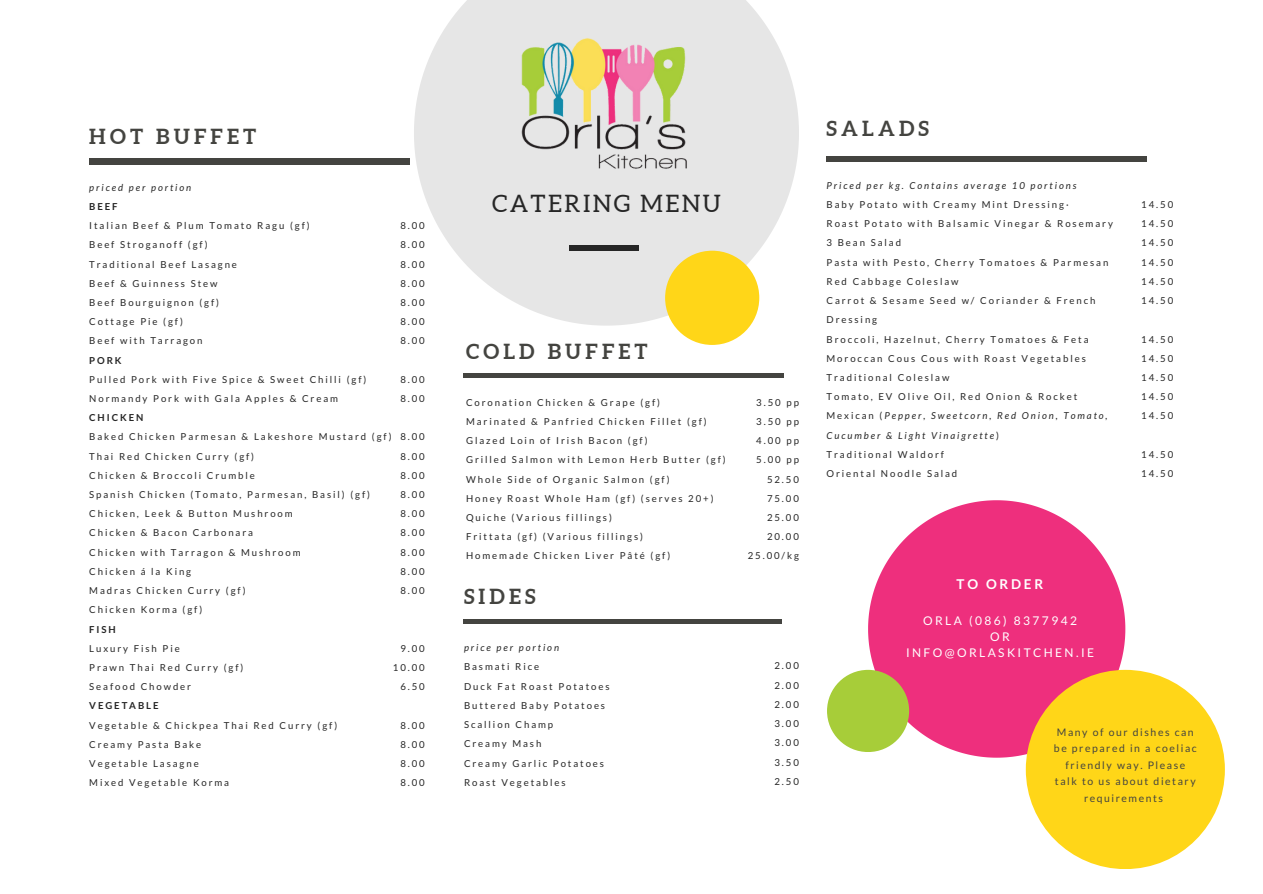
<style>
.page{position:relative;width:1263px;height:894px;background:#fff}
.page>*{position:absolute;margin:0;border:0;box-sizing:border-box;transform-origin:0 0}
.t1{font:24px "Aleo";letter-spacing:.1em;color:#262626}
.t2{font:700 20.7px "Aleo";letter-spacing:.2em;color:#444440}
.t3{font:700 13.5px "Lato";letter-spacing:.2em;color:#fff}
.t4{font:12px "Lato";letter-spacing:.2em;color:#fff}
.t5{font:10.5px/16.5px "Lato";letter-spacing:.15em;color:#444440;text-align:center}
.t6{font:9.6px/19.2px "Lato";letter-spacing:.2em;color:#262626}
.t7{font:italic 9.6px/19.2px "Lato";letter-spacing:.2em;color:#262626}
.t8{font:700 9.6px "Lato";letter-spacing:.2em;color:#262626}
.s1{font-style:normal}
</style>
<div class="page">
<div style="left:89px;top:158px;width:321px;height:6px;background:#444440"></div>
<div style="left:464px;top:373px;width:319px;height:5px;background:#444440"></div>
<hr style="left:826px;top:157px;width:320px;height:4px;background:#444440">
<hr style="left:464px;top:619px;width:318px;height:4px;background:#444440">
<svg style="left:868px;top:500px;width:257px;height:257px;fill:#ee2f7d"></svg>
<div style="left:1026px;top:669px;width:199px;height:199px;background:#ffd618;border-radius:50%"></div>
<div style="left:827px;top:669px;width:82px;height:82px;background:#a7cd39;border-radius:50%"></div>
<svg style="left:414px;top:0;width:385px;height:325px;fill:#e6e6e6"></svg>
<hr style="left:569px;top:246px;width:69px;height:4px;background:#262626">
<img style="left:511px;top:26px;width:185px;height:158px">
<div style="left:665px;top:250px;width:94px;height:95px;background:#ffd618;border-radius:50%"></div>
<p class="t2" style="left:89px;top:124px;width:168px">HOT BUFFET</p>
<p class="t7" style="left:89px;top:177px;width:104px">priced per portion</p>
<p class="t8" style="left:89px;top:200px;width:30px">BEEF</p>
<p class="t6" style="left:89px;top:216px;width:222px">Italian Beef &amp; Plum Tomato Ragu (gf)</p>
<p class="t6" style="left:89px;top:235px;width:120px">Beef Stroganoff (gf)</p>
<p class="t6" style="left:89px;top:254px;width:149px">Traditional Beef Lasagne</p>
<p class="t6" style="left:89px;top:273px;width:130px">Beef &amp; Guinness Stew</p>
<p class="t6" style="left:89px;top:292px;width:131px">Beef Bourguignon (gf)</p>
<p class="t6" style="left:89px;top:312px;width:95px">Cottage Pie (gf)</p>
<p class="t6" style="left:89px;top:331px;width:115px">Beef with Tarragon</p>
<p class="t8" style="left:89px;top:354px;width:34px">PORK</p>
<p class="t6" style="left:89px;top:369px;width:279px">Pulled Pork with Five Spice &amp; Sweet Chilli (gf)</p>
<p class="t6" style="left:89px;top:388px;width:250px">Normandy Pork with Gala Apples &amp; Cream</p>
<p class="t8" style="left:89px;top:411px;width:56px">CHICKEN</p>
<p class="t6" style="left:89px;top:427px;width:304px">Baked Chicken Parmesan &amp; Lakeshore Mustard (gf)</p>
<p class="t6" style="left:89px;top:446px;width:166px">Thai Red Chicken Curry (gf)</p>
<p class="t6" style="left:89px;top:465px;width:167px">Chicken &amp; Broccoli Crumble</p>
<p class="t6" style="left:89px;top:484px;width:282px">Spanish Chicken (Tomato, Parmesan, Basil) (gf)</p>
<p class="t6" style="left:89px;top:504px;width:205px">Chicken, Leek &amp; Button Mushroom</p>
<p class="t6" style="left:89px;top:523px;width:165px">Chicken &amp; Bacon Carbonara</p>
<p class="t6" style="left:89px;top:542px;width:213px">Chicken with Tarragon &amp; Mushroom</p>
<p class="t6" style="left:89px;top:561px;width:103px">Chicken á la King</p>
<p class="t6" style="left:89px;top:580px;width:158px">Madras Chicken Curry (gf)</p>
<p class="t6" style="left:89px;top:600px;width:114px">Chicken Korma (gf)</p>
<p class="t8" style="left:89px;top:623px;width:28px">FISH</p>
<p class="t6" style="left:89px;top:638px;width:92px">Luxury Fish Pie</p>
<p class="t6" style="left:89px;top:657px;width:156px">Prawn Thai Red Curry (gf)</p>
<p class="t6" style="left:89px;top:676px;width:103px">Seafood Chowder</p>
<p class="t8" style="left:89px;top:699px;width:71px">VEGETABLE</p>
<p class="t6" style="left:89px;top:715px;width:249px">Vegetable &amp; Chickpea Thai Red Curry (gf)</p>
<p class="t6" style="left:89px;top:734px;width:114px">Creamy Pasta Bake</p>
<p class="t6" style="left:89px;top:753px;width:111px">Vegetable Lasagne</p>
<p class="t6" style="left:89px;top:772px;width:141px">Mixed Vegetable Korma</p>
<p class="t6" style="left:400px;top:216px;width:26px">8.00</p>
<p class="t6" style="left:400px;top:235px;width:26px">8.00</p>
<p class="t6" style="left:400px;top:254px;width:26px">8.00</p>
<p class="t6" style="left:400px;top:273px;width:26px">8.00</p>
<p class="t6" style="left:400px;top:292px;width:26px">8.00</p>
<p class="t6" style="left:400px;top:312px;width:26px">8.00</p>
<p class="t6" style="left:400px;top:331px;width:26px">8.00</p>
<p class="t6" style="left:400px;top:369px;width:26px">8.00</p>
<p class="t6" style="left:400px;top:388px;width:26px">8.00</p>
<p class="t6" style="left:400px;top:427px;width:26px">8.00</p>
<p class="t6" style="left:400px;top:446px;width:26px">8.00</p>
<p class="t6" style="left:400px;top:465px;width:26px">8.00</p>
<p class="t6" style="left:400px;top:484px;width:26px">8.00</p>
<p class="t6" style="left:400px;top:504px;width:26px">8.00</p>
<p class="t6" style="left:400px;top:523px;width:26px">8.00</p>
<p class="t6" style="left:400px;top:542px;width:26px">8.00</p>
<p class="t6" style="left:400px;top:561px;width:26px">8.00</p>
<p class="t6" style="left:400px;top:580px;width:26px">8.00</p>
<p class="t6" style="left:400px;top:638px;width:26px">9.00</p>
<p class="t6" style="left:393px;top:657px;width:33px">10.00</p>
<p class="t6" style="left:400px;top:676px;width:26px">6.50</p>
<p class="t6" style="left:400px;top:715px;width:26px">8.00</p>
<p class="t6" style="left:400px;top:734px;width:26px">8.00</p>
<p class="t6" style="left:400px;top:753px;width:26px">8.00</p>
<p class="t6" style="left:400px;top:772px;width:26px">8.00</p>
<p class="t1" style="left:492px;top:190px;width:230px">CATERING MENU</p>
<p class="t2" style="left:466px;top:339px;width:183px">COLD BUFFET</p>
<p class="t6" style="left:466px;top:392px;width:196px">Coronation Chicken &amp; Grape (gf)</p>
<p class="t6" style="left:466px;top:411px;width:242px">Marinated &amp; Panfried Chicken Fillet (gf)</p>
<p class="t6" style="left:466px;top:430px;width:183px">Glazed Loin of Irish Bacon (gf)</p>
<p class="t6" style="left:466px;top:450px;width:261px">Grilled Salmon with Lemon Herb Butter (gf)</p>
<p class="t6" style="left:466px;top:469px;width:205px">Whole Side of Organic Salmon (gf)</p>
<p class="t6" style="left:466px;top:488px;width:249px">Honey Roast Whole Ham (gf) (serves 20+)</p>
<p class="t6" style="left:466px;top:507px;width:147px">Quiche (Various fillings)</p>
<p class="t6" style="left:466px;top:526px;width:178px">Frittata (gf) (Various fillings)</p>
<p class="t6" style="left:466px;top:546px;width:206px">Homemade Chicken Liver Pâté (gf)</p>
<p class="t2" style="left:464px;top:584px;width:73px">SIDES</p>
<p class="t7" style="left:464px;top:637px;width:97px">price per portion</p>
<p class="t6" style="left:464px;top:657px;width:77px">Basmati Rice</p>
<p class="t6" style="left:464px;top:676px;width:147px">Duck Fat Roast Potatoes</p>
<p class="t6" style="left:464px;top:695px;width:143px">Buttered Baby Potatoes</p>
<p class="t6" style="left:464px;top:714px;width:91px">Scallion Champ</p>
<p class="t6" style="left:464px;top:733px;width:79px">Creamy Mash</p>
<p class="t6" style="left:464px;top:753px;width:142px">Creamy Garlic Potatoes</p>
<p class="t6" style="left:464px;top:772px;width:103px">Roast Vegetables</p>
<p class="t6" style="left:756px;top:392px;width:44px">3.50 pp</p>
<p class="t6" style="left:756px;top:411px;width:44px">3.50 pp</p>
<p class="t6" style="left:756px;top:430px;width:44px">4.00 pp</p>
<p class="t6" style="left:756px;top:450px;width:44px">5.00 pp</p>
<p class="t6" style="left:767px;top:469px;width:33px">52.50</p>
<p class="t6" style="left:767px;top:488px;width:33px">75.00</p>
<p class="t6" style="left:767px;top:507px;width:33px">25.00</p>
<p class="t6" style="left:767px;top:526px;width:33px">20.00</p>
<p class="t6" style="left:748px;top:546px;width:53px">25.00/kg</p>
<p class="t6" style="left:774px;top:656px;width:26px">2.00</p>
<p class="t6" style="left:774px;top:675px;width:26px">2.00</p>
<p class="t6" style="left:774px;top:694px;width:26px">2.00</p>
<p class="t6" style="left:774px;top:713px;width:26px">3.00</p>
<p class="t6" style="left:774px;top:732px;width:26px">3.00</p>
<p class="t6" style="left:774px;top:752px;width:26px">3.50</p>
<p class="t6" style="left:774px;top:771px;width:26px">2.50</p>
<p class="t2" style="left:826px;top:116px;width:104px">SALADS</p>
<p class="t7" style="left:826px;top:175px;width:251px">Priced per kg. Contains average 10 portions</p>
<p class="t6" style="left:826px;top:195px;width:288px">Baby Potato with Creamy Mint Dressing·<br>Roast Potato with Balsamic Vinegar &amp; Rosemary</p>
<p class="t6" style="left:826px;top:233px;width:76px">3 Bean Salad</p>
<p class="t6" style="left:826px;top:252px;width:283px">Pasta with Pesto, Cherry Tomatoes &amp; Parmesan</p>
<p class="t6" style="left:826px;top:271px;width:133px">Red Cabbage Coleslaw</p>
<p class="t6" style="left:826px;top:291px;width:270px">Carrot &amp; Sesame Seed w/ Coriander &amp; French<br>Dressing</p>
<p class="t6" style="left:826px;top:329px;width:264px">Broccoli, Hazelnut, Cherry Tomatoes &amp; Feta</p>
<p class="t6" style="left:826px;top:348px;width:261px">Moroccan Cous Cous with Roast Vegetables</p>
<p class="t6" style="left:826px;top:367px;width:124px">Traditional Coleslaw</p>
<p class="t6" style="left:826px;top:387px;width:252px">Tomato, EV Olive Oil, Red Onion &amp; Rocket</p>
<p class="t7" style="left:826px;top:406px;width:283px"><span class="s1">Mexican (</span>Pepper, Sweetcorn, Red Onion, Tomato,<br>Cucumber &amp; Light Vinaigrette<span class="s1">)</span></p>
<p class="t6" style="left:826px;top:444px;width:119px">Traditional Waldorf</p>
<p class="t6" style="left:826px;top:463px;width:132px">Oriental Noodle Salad</p>
<p class="t6" style="left:1141px;top:195px;width:33px">14.50</p>
<p class="t6" style="left:1141px;top:214px;width:33px">14.50</p>
<p class="t6" style="left:1141px;top:233px;width:33px">14.50</p>
<p class="t6" style="left:1141px;top:252px;width:33px">14.50</p>
<p class="t6" style="left:1141px;top:271px;width:33px">14.50</p>
<p class="t6" style="left:1141px;top:291px;width:33px">14.50</p>
<p class="t6" style="left:1141px;top:329px;width:33px">14.50</p>
<p class="t6" style="left:1141px;top:348px;width:33px">14.50</p>
<p class="t6" style="left:1141px;top:367px;width:33px">14.50</p>
<p class="t6" style="left:1141px;top:387px;width:33px">14.50</p>
<p class="t6" style="left:1141px;top:406px;width:33px">14.50</p>
<p class="t6" style="left:1141px;top:444px;width:33px">14.50</p>
<p class="t6" style="left:1141px;top:463px;width:33px">14.50</p>
<p class="t3" style="left:957px;top:575px;width:88px">TO ORDER</p>
<p class="t4" style="left:923px;top:613px;width:155px">ORLA (086) 8377942</p>
<p class="t4" style="left:990px;top:629px;width:21px">OR</p>
<p class="t4" style="left:906px;top:645px;width:189px">INFO@ORLASKITCHEN.IE</p>
<p class="t5" style="left:1054px;top:723px;width:144px">Many of our dishes can be prepared in a coeliac friendly way. Please talk to us about dietary requirements</p>
</div>
